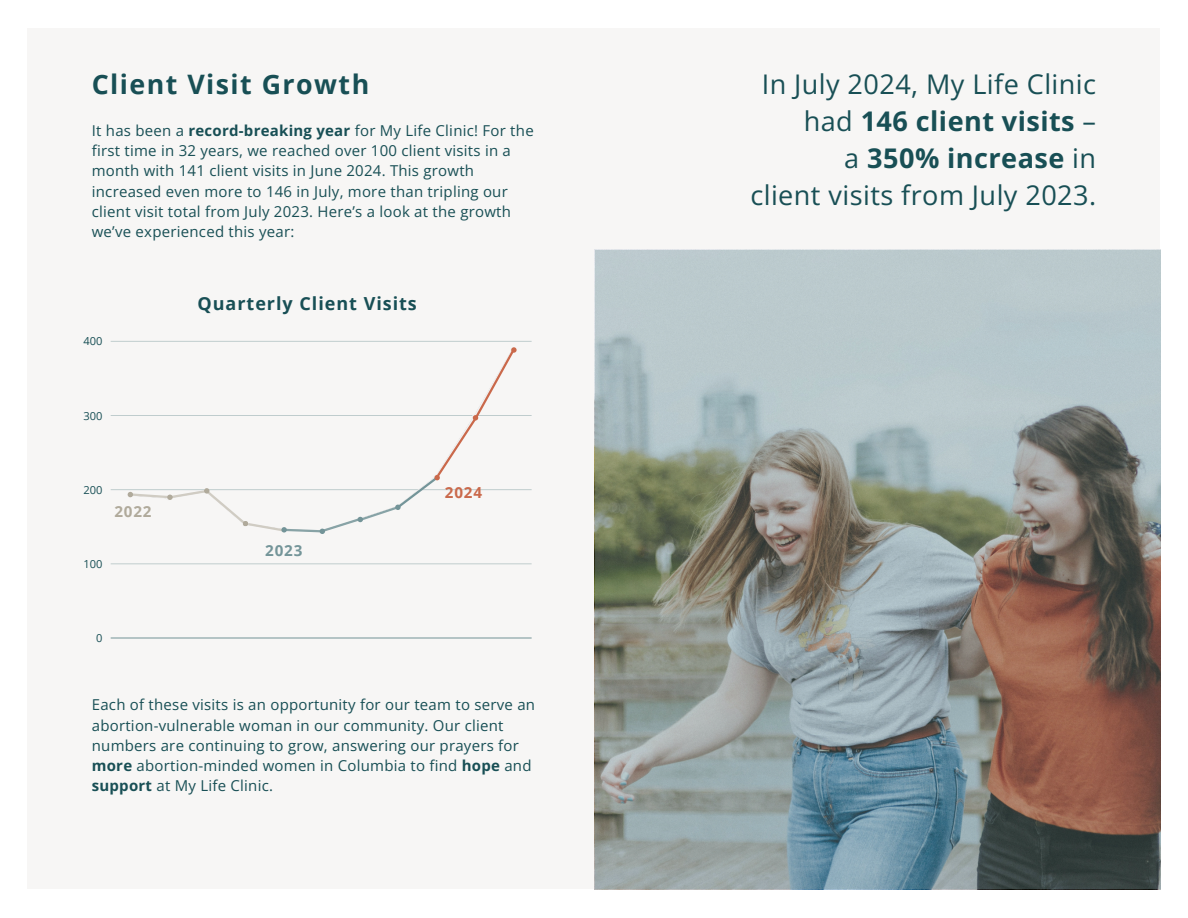
<style>
.page{position:relative;width:1188px;height:918px;background:#fff}
.page>*{position:absolute;margin:0;border:0;box-sizing:border-box;transform-origin:0 0}
.t1{font:27.15px/37.2px "Open Sans";letter-spacing:.015em;color:#184f55;text-align:right}
.t2{font:700 26.85px "Open Sans";letter-spacing:.055em;color:#184f55}
.t3{font:700 18px "Open Sans";letter-spacing:.055em;color:#184f55}
.t4{font:700 15.3px "Open Sans";color:#ca694b}
.t5{font:700 15.3px "Open Sans";color:#749599}
.t6{font:700 15.3px "Open Sans";color:#b0aa9b}
.t7{font:15px/20.2px "Open Sans";letter-spacing:.015em;color:#184f55}
.t8{font:11.1px "Open Sans";color:#184f55}
.s1{font-weight:700}
</style>
<div class="page">
<div style="left:28px;top:29px;width:1132px;height:860px;background:#f7f6f5"></div>
<svg style="left:595px;top:250px;width:565px;height:638px;background:#929794"></svg>
<hr style="left:111px;top:638px;width:421px;height:1px;background:#b4c4c5">
<hr style="left:111px;top:564px;width:421px;height:1px;background:#e4e8e7">
<hr style="left:111px;top:489px;width:421px;height:1px;background:#c8d3d3">
<hr style="left:111px;top:415px;width:421px;height:1px;background:#bfcccd">
<hr style="left:111px;top:341px;width:421px;height:1px;background:#c8d3d3">
<svg style="left:127px;top:347px;width:390px;height:187px"></svg>
<h1 class="t2" style="left:92px;top:65px;width:279px">Client Visit Growth</h1>
<p class="t7" style="left:92px;top:120px;width:443px">It has been a <span class="s1">record-breaking year</span> for My Life Clinic! For the first time in 32 years, we reached over 100 client visits in a month with 141 client visits in June 2024. This growth increased even more to 146 in July, more than tripling our client visit total from July 2023. Here’s a look at the growth we’ve experienced this year:</p>
<p class="t8" style="left:84px;top:334px;width:21px">400</p>
<p class="t8" style="left:84px;top:408px;width:21px">300</p>
<p class="t8" style="left:84px;top:482px;width:21px">200</p>
<p class="t6" style="left:114px;top:501px;width:39px">2022</p>
<p class="t8" style="left:84px;top:556px;width:21px">100</p>
<p class="t8" style="left:96px;top:630px;width:8px">0</p>
<p class="t3" style="left:198px;top:291px;width:221px">Quarterly Client Visits</p>
<p class="t5" style="left:265px;top:540px;width:39px">2023</p>
<p class="t4" style="left:445px;top:482px;width:39px">2024</p>
<h3 class="t7" style="left:92px;top:694px;width:445px">Each of these visits is an opportunity for our team to serve an abortion-vulnerable woman in our community. Our client numbers are continuing to grow, answering our prayers for <span class="s1">more</span> abortion-minded women in Columbia to find <span class="s1">hope</span> and <span class="s1">support</span> at My Life Clinic.</h3>
<p class="t1" style="left:750px;top:65px;width:347px">In July 2024, My Life Clinic had <span class="s1">146 client visits</span> –<br>a <span class="s1">350% increase</span> in<br>client visits from July 2023.</p>
</div>
